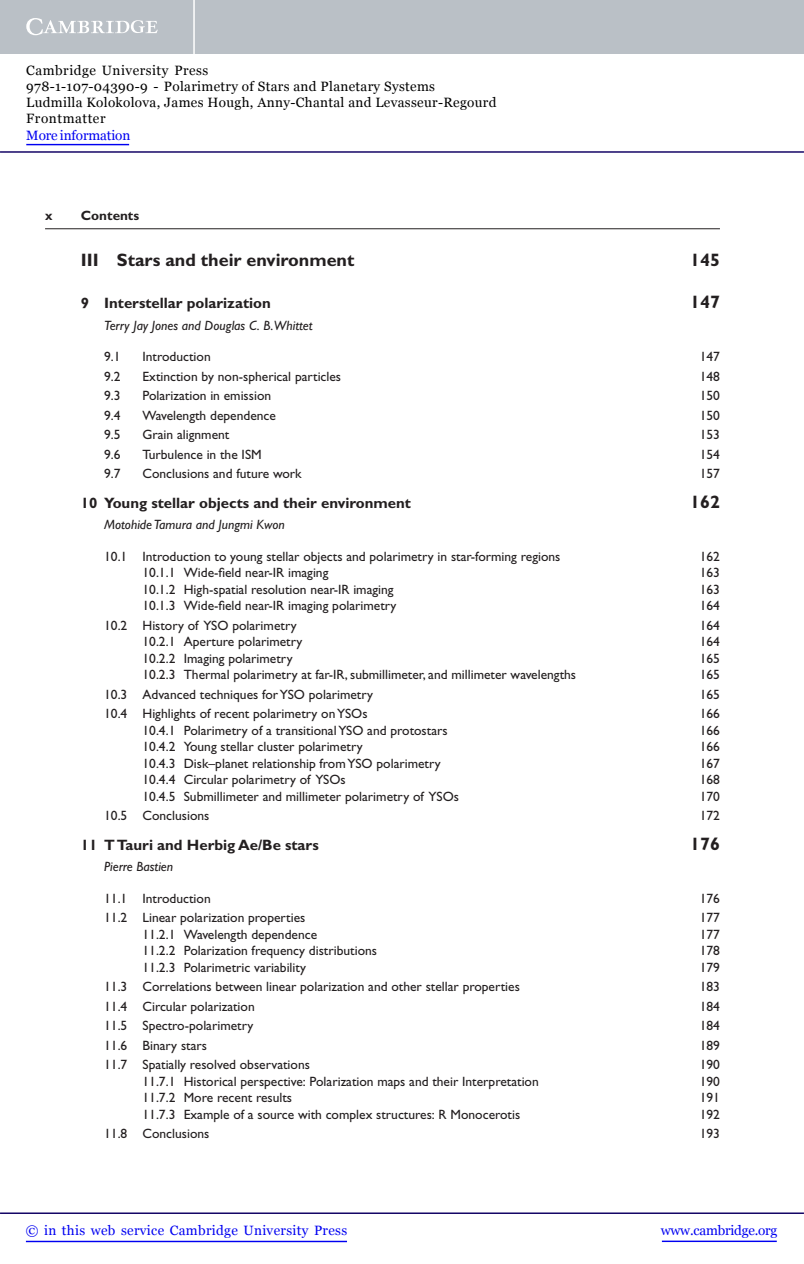
<style>
.page{position:relative;width:804px;height:1264px;background:#fff}
.page>*{position:absolute;margin:0;border:0;box-sizing:border-box;transform-origin:0 0}
.t1{font:700 18px "Gill Sans Std";color:#231f20}
.t2{font:700 15px "Gill Sans Std";color:#231f20}
.t3{font:13.5px "Gill Sans Std";color:#231f20}
.t4{font:13.5px/16.2px "Georgia";letter-spacing:.025em;color:#000}
.t5{font:italic 13.5px "Gill Sans Std";color:#231f20}
.t6{font:13.5px "Georgia";letter-spacing:.025em;color:#0000f1}
.t7{font:13.5px "Georgia";letter-spacing:-.015em;color:#0000f1}
.t8{font:13.5px "Georgia";letter-spacing:-.01em;color:#0000f1}
.t9{font:700 13.5px "Gill Sans Std";color:#231f20}
</style>
<div class="page">
<hr style="left:45px;top:228px;width:675px;height:1px;background:#231f20">
<div style="left:0;top:0;width:804px;height:54px;background:#bac0c6"></div>
<svg style="left:26px;top:18px;width:132px;height:17px"></svg>
<hr style="left:193px;top:0;width:2px;height:54px;background:#fff">
<hr style="left:0;top:151px;width:804px;height:2px;background:#150666">
<hr style="left:662px;top:1240px;width:114px;height:2px;background:#0000f1">
<hr style="left:0;top:1212px;width:804px;height:1px;background:#150666">
<hr style="left:26px;top:1240px;width:321px;height:2px;background:#0000f1">
<hr style="left:26px;top:144px;width:103px;height:1px;background:#0000f1">
<p class="t4" style="left:26px;top:62px;width:472px">Cambridge University Press<br>978-1-107-04390-9 - Polarimetry of Stars and Planetary Systems<br>Ludmilla Kolokolova, James Hough, Anny-Chantal and Levasseur-Regourd Frontmatter</p>
<p class="t8" style="left:26px;top:127px;width:105px">More information</p>
<p class="t9" style="left:45px;top:207px;width:9px">x</p>
<p class="t9" style="left:81px;top:207px;width:60px">Contents</p>
<h1 class="t1" style="left:81px;top:250px;width:275px">III Stars and their environment</h1>
<h1 class="t1" style="left:690px;top:250px;width:31px">145</h1>
<p class="t2" style="left:81px;top:294px;width:191px">9 Interstellar polarization</p>
<p class="t5" style="left:104px;top:317px;width:210px">Terry Jay Jones and Douglas C. B.Whittet</p>
<h1 class="t1" style="left:690px;top:292px;width:31px">147</h1>
<p class="t3" style="left:104px;top:349px;width:18px">9.1</p>
<p class="t3" style="left:142px;top:349px;width:70px">Introduction</p>
<p class="t3" style="left:699px;top:349px;width:22px">147</p>
<p class="t3" style="left:104px;top:368px;width:18px">9.2</p>
<p class="t3" style="left:142px;top:368px;width:200px">Extinction by non-spherical particles</p>
<p class="t3" style="left:699px;top:368px;width:22px">148</p>
<p class="t3" style="left:104px;top:388px;width:18px">9.3</p>
<p class="t3" style="left:142px;top:388px;width:130px">Polarization in emission</p>
<p class="t3" style="left:699px;top:388px;width:22px">150</p>
<p class="t3" style="left:104px;top:407px;width:18px">9.4</p>
<p class="t3" style="left:142px;top:407px;width:135px">Wavelength dependence</p>
<p class="t3" style="left:699px;top:407px;width:22px">150</p>
<p class="t3" style="left:104px;top:427px;width:18px">9.5</p>
<p class="t3" style="left:142px;top:427px;width:88px">Grain alignment</p>
<p class="t3" style="left:699px;top:427px;width:22px">153</p>
<p class="t3" style="left:104px;top:446px;width:18px">9.6</p>
<p class="t3" style="left:142px;top:446px;width:121px">Turbulence in the ISM</p>
<p class="t3" style="left:699px;top:446px;width:22px">154</p>
<p class="t3" style="left:104px;top:466px;width:18px">9.7</p>
<p class="t3" style="left:142px;top:466px;width:161px">Conclusions and future work</p>
<p class="t3" style="left:699px;top:466px;width:22px">157</p>
<p class="t2" style="left:81px;top:494px;width:331px">10 Young stellar objects and their environment</p>
<p class="t5" style="left:104px;top:517px;width:182px">Motohide Tamura and Jungmi Kwon</p>
<h1 class="t1" style="left:690px;top:491px;width:31px">162</h1>
<p class="t3" style="left:104px;top:548px;width:458px">10.1 Introduction to young stellar objects and polarimetry in star-forming regions</p>
<p class="t3" style="left:699px;top:548px;width:22px">162</p>
<p class="t3" style="left:142px;top:565px;width:187px">10.1.1 Wide-field near-IR imaging</p>
<p class="t3" style="left:699px;top:565px;width:22px">163</p>
<p class="t3" style="left:142px;top:581px;width:253px">10.1.2 High-spatial resolution near-IR imaging</p>
<p class="t3" style="left:699px;top:581px;width:22px">163</p>
<p class="t3" style="left:142px;top:598px;width:255px">10.1.3 Wide-field near-IR imaging polarimetry</p>
<p class="t3" style="left:699px;top:598px;width:22px">164</p>
<p class="t3" style="left:104px;top:617px;width:194px">10.2 History of YSO polarimetry</p>
<p class="t3" style="left:699px;top:617px;width:22px">164</p>
<p class="t3" style="left:142px;top:634px;width:161px">10.2.1 Aperture polarimetry</p>
<p class="t3" style="left:699px;top:634px;width:22px">164</p>
<p class="t3" style="left:142px;top:650px;width:152px">10.2.2 Imaging polarimetry</p>
<p class="t3" style="left:699px;top:650px;width:22px">165</p>
<p class="t3" style="left:142px;top:667px;width:435px">10.2.3 Thermal polarimetry at far-IR, submillimeter, and millimeter wavelengths</p>
<p class="t3" style="left:699px;top:667px;width:22px">165</p>
<p class="t3" style="left:104px;top:686px;width:270px">10.3 Advanced techniques for YSO polarimetry</p>
<p class="t3" style="left:699px;top:686px;width:22px">165</p>
<p class="t3" style="left:104px;top:706px;width:265px">10.4 Highlights of recent polarimetry on YSOs</p>
<p class="t3" style="left:699px;top:706px;width:22px">166</p>
<p class="t3" style="left:142px;top:722px;width:307px">10.4.1 Polarimetry of a transitional YSO and protostars</p>
<p class="t3" style="left:699px;top:722px;width:22px">166</p>
<p class="t3" style="left:142px;top:739px;width:222px">10.4.2 Young stellar cluster polarimetry</p>
<p class="t3" style="left:699px;top:739px;width:22px">166</p>
<p class="t3" style="left:142px;top:755px;width:300px">10.4.3 Disk–planet relationship from YSO polarimetry</p>
<p class="t3" style="left:699px;top:755px;width:22px">167</p>
<p class="t3" style="left:142px;top:772px;width:205px">10.4.4 Circular polarimetry of YSOs</p>
<p class="t3" style="left:699px;top:772px;width:22px">168</p>
<p class="t3" style="left:142px;top:788px;width:318px">10.4.5 Submillimeter and millimeter polarimetry of YSOs</p>
<p class="t3" style="left:699px;top:788px;width:22px">170</p>
<p class="t3" style="left:104px;top:808px;width:107px">10.5 Conclusions</p>
<p class="t3" style="left:699px;top:808px;width:22px">172</p>
<p class="t2" style="left:81px;top:836px;width:239px">11 T Tauri and Herbig Ae/Be stars</p>
<p class="t5" style="left:104px;top:859px;width:71px">Pierre Bastien</p>
<h1 class="t1" style="left:690px;top:833px;width:31px">176</h1>
<p class="t3" style="left:104px;top:890px;width:108px">11.1 Introduction</p>
<p class="t3" style="left:699px;top:890px;width:22px">176</p>
<p class="t3" style="left:104px;top:910px;width:203px">11.2 Linear polarization properties</p>
<p class="t3" style="left:699px;top:910px;width:22px">177</p>
<p class="t3" style="left:142px;top:926px;width:176px">11.2.1 Wavelength dependence</p>
<p class="t3" style="left:699px;top:926px;width:22px">177</p>
<p class="t3" style="left:142px;top:943px;width:236px">11.2.2 Polarization frequency distributions</p>
<p class="t3" style="left:699px;top:943px;width:22px">178</p>
<p class="t3" style="left:142px;top:959px;width:165px">11.2.3 Polarimetric variability</p>
<p class="t3" style="left:699px;top:959px;width:22px">179</p>
<p class="t3" style="left:104px;top:979px;width:417px">11.3 Correlations between linear polarization and other stellar properties</p>
<p class="t3" style="left:699px;top:979px;width:22px">183</p>
<p class="t3" style="left:104px;top:998px;width:152px">11.4 Circular polarization</p>
<p class="t3" style="left:699px;top:998px;width:22px">184</p>
<p class="t3" style="left:104px;top:1018px;width:151px">11.5 Spectro-polarimetry</p>
<p class="t3" style="left:699px;top:1018px;width:22px">184</p>
<p class="t3" style="left:104px;top:1037px;width:104px">11.6 Binary stars</p>
<p class="t3" style="left:699px;top:1037px;width:22px">189</p>
<p class="t3" style="left:104px;top:1057px;width:207px">11.7 Spatially resolved observations</p>
<p class="t3" style="left:699px;top:1057px;width:22px">190</p>
<p class="t3" style="left:142px;top:1073px;width:398px">11.7.1 Historical perspective: Polarization maps and their Interpretation</p>
<p class="t3" style="left:699px;top:1073px;width:22px">190</p>
<p class="t3" style="left:142px;top:1090px;width:151px">11.7.2 More recent results</p>
<p class="t3" style="left:699px;top:1090px;width:22px">191</p>
<p class="t3" style="left:142px;top:1106px;width:379px">11.7.3 Example of a source with complex structures: R Monocerotis</p>
<p class="t3" style="left:699px;top:1106px;width:22px">192</p>
<p class="t3" style="left:104px;top:1126px;width:107px">11.8 Conclusions</p>
<p class="t3" style="left:699px;top:1126px;width:22px">193</p>
<p class="t6" style="left:26px;top:1222px;width:323px">© in this web service Cambridge University Press</p>
<p class="t7" style="left:661px;top:1222px;width:118px">www.cambridge.org</p>
</div>
